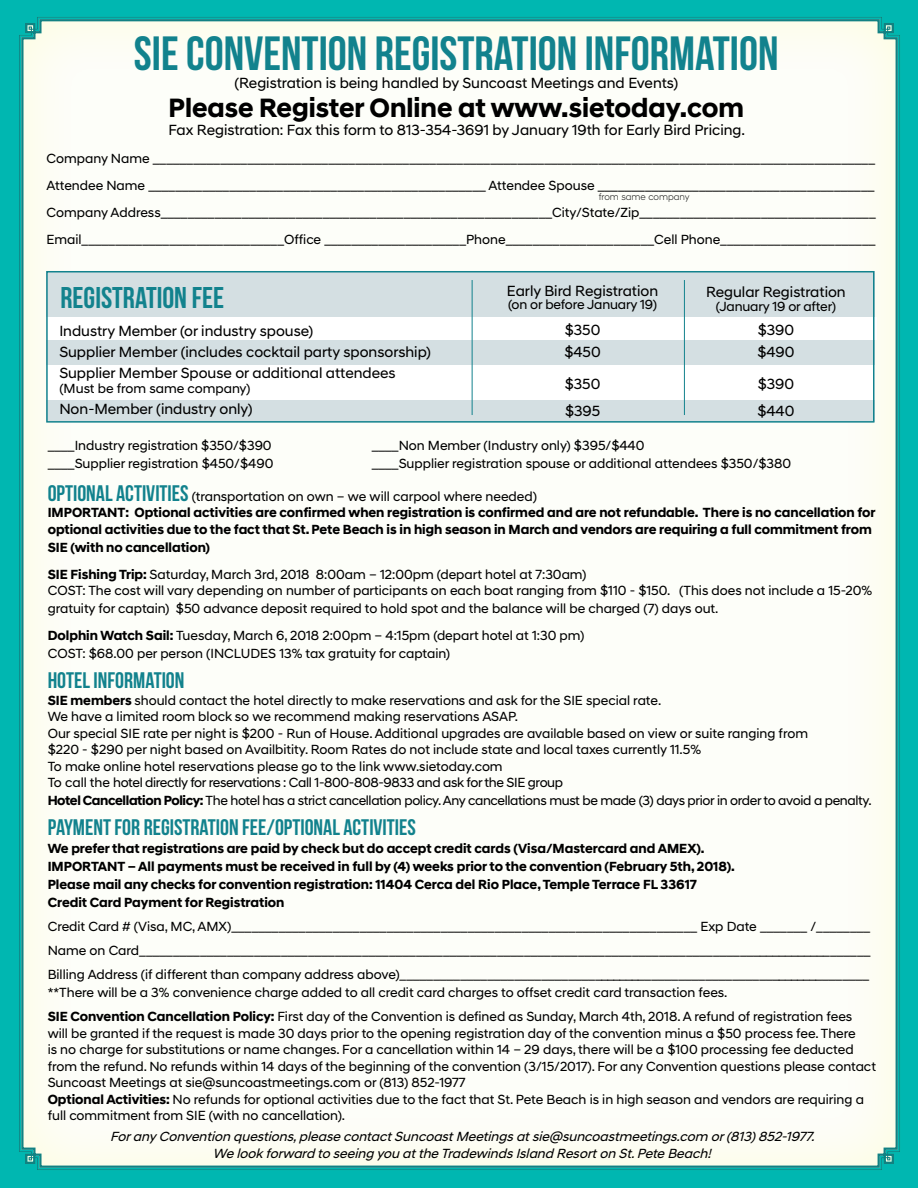
<style>
.page{position:relative;width:918px;height:1188px;background:#fff}
.page>*{position:absolute;margin:0;border:0;box-sizing:border-box;transform-origin:0 0}
.t1{font:700 48px "Bebas Neue";color:#12828d}
.t2{font:700 30px "Bebas Neue";color:#12828d}
.t3{font:700 27px "Hyundai Sans Head";color:#000}
.t4{font:700 22.5px "Bebas Neue";color:#12828d}
.t5{font:15px/21px "Hyundai Sans Head";color:#000}
.t6{font:13.5px/16.5px "Hyundai Sans Head";color:#000}
.t7{font:700 13.5px/18px "Hyundai Sans Head";color:#000}
.t8{font:italic 13.5px/16.5px "Hyundai Sans Head";color:#000;text-align:center}
.t9{font:13.5px "Hyundai Sans Head";letter-spacing:-.025em;color:#000}
.t10{font:300 9.6px "Hyundai Sans Head";color:#000}
.s1{font-family:"Bebas Neue";font-size:22.5px;color:#12828d}
.s2{font-weight:400}
.s3{font-weight:700}
</style>
<div class="page">
<div style="left:0;top:0;width:918px;height:1188px;background:#fff200;opacity:.13"></div>
<div style="left:46px;top:272px;width:828px;height:150px;background:#d4dfe2"></div>
<div style="left:46px;top:317px;width:831px;height:22px;background:#fff"></div>
<div style="left:46px;top:365px;width:828px;height:34px;background:#fff"></div>
<div style="left:46px;top:271px;width:829px;height:152px;border:2px solid #12828d"></div>
<hr style="left:684px;top:280px;width:1px;height:135px;background:#12828d">
<hr style="left:472px;top:280px;width:1px;height:135px;background:#12828d">
<h1 class="t1" style="left:134px;top:28px;width:646px">SIE CONVENTION REGISTRATION INFORMATION</h1>
<p class="t5" style="left:234px;top:73px;width:445px">(Registration is being handled by Suncoast Meetings and Events)</p>
<h3 class="t3" style="left:169px;top:92px;width:577px">Please Register Online at www.sietoday.com</h3>
<p class="t5" style="left:168px;top:119px;width:578px">Fax Registration: Fax this form to 813-354-3691 by January 19th for Early Bird Pricing.</p>
<p class="t6" style="left:47px;top:145px;width:831px;line-height:27px;text-align:justify">Company Name ___________________________________________________________________________________________________________ Attendee Name __________________________________________________ Attendee Spouse _________________________________________ Company Address__________________________________________________________City/State/Zip___________________________________ Email______________________________Office _____________________Phone______________________Cell Phone_______________________</p>
<p class="t10" style="left:599px;top:191px;width:92px">from same company</p>
<h2 class="t2" style="left:61px;top:281px;width:165px">REGISTRATION FEE</h2>
<p class="t5" style="left:59px;top:320px;width:373px">Industry Member (or industry spouse)<br>Supplier Member (includes cocktail party sponsorship)<br>Supplier Member Spouse or additional attendees</p>
<p class="t6" style="left:59px;top:380px;width:193px">(Must be from same company)</p>
<p class="t5" style="left:59px;top:398px;width:195px">Non-Member (industry only)</p>
<p class="t5" style="left:507px;top:280px;width:153px">Early Bird Registration</p>
<p class="t6" style="left:508px;top:296px;width:150px">(on or before January 19)</p>
<p class="t5" style="left:565px;top:318px;width:38px;line-height:22.5px">$350 $450</p>
<p class="t5" style="left:565px;top:370px;width:37px;line-height:27px">$350 $395</p>
<p class="t5" style="left:706px;top:281px;width:141px">Regular Registration</p>
<p class="t6" style="left:716px;top:298px;width:122px">(January 19 or after)</p>
<p class="t5" style="left:757px;top:318px;width:39px;line-height:22.5px">$390 $490</p>
<p class="t5" style="left:757px;top:370px;width:38px;line-height:27px">$390 $440</p>
<p class="t6" style="left:48px;top:437px;width:226px">____Industry registration $350/$390</p>
<p class="t6" style="left:372px;top:437px;width:274px">____Non Member (Industry only) $395/$440</p>
<p class="t6" style="left:48px;top:455px;width:227px">____Supplier registration $450/$490</p>
<p class="t6" style="left:372px;top:455px;width:421px">____Supplier registration spouse or additional attendees $350/$380</p>
<p class="t7" style="left:48px;top:488px;width:829px;line-height:16.5px"><span class="s1">OPTIONAL ACTIVITIES</span> <span class="s2">(transportation on own – we will carpool where needed)<br></span>IMPORTANT: Optional activities are confirmed when registration is confirmed and are not refundable. There is no cancellation for optional activities due to the fact that St. Pete Beach is in high season in March and vendors are requiring a full commitment from</p>
<p class="t6" style="left:48px;top:534px;width:540px;line-height:27px"><span class="s3">SIE (with no cancellation)<br>SIE Fishing Trip:</span> Saturday, March 3rd, 2018 8:00am – 12:00pm (depart hotel at 7:30am)</p>
<p class="t6" style="left:48px;top:582px;width:826px;line-height:18px">COST: The cost will vary depending on number of participants on each boat ranging from $110 - $150. (This does not include a 15-20% gratuity for captain) $50 advance deposit required to hold spot and the balance will be charged (7) days out.</p>
<p class="t6" style="left:48px;top:627px;width:538px;line-height:18px"><span class="s3">Dolphin Watch Sail:</span> Tuesday, March 6, 2018 2:00pm – 4:15pm (depart hotel at 1:30 pm)<br>COST: $68.00 per person (INCLUDES 13% tax gratuity for captain)</p>
<h3 class="t4" style="left:48px;top:668px;width:138px">HOTEL INFORMATION</h3>
<p class="t6" style="left:48px;top:692px;width:762px"><span class="s3">SIE members</span> should contact the hotel directly to make reservations and ask for the SIE special rate.<br>We have a limited room block so we recommend making reservations ASAP.<br>Our special SIE rate per night is $200 - Run of House. Additional upgrades are available based on view or suite ranging from $220 - $290 per night based on Availbitity. Room Rates do not include state and local taxes currently 11.5%<br>To make online hotel reservations please go to the link www.sietoday.com<br>To call the hotel directly for reservations : Call 1-800-808-9833 and ask for the SIE group</p>
<p class="t9" style="left:48px;top:793px;width:826px"><span class="s3">Hotel Cancellation Policy:</span> The hotel has a strict cancellation policy. Any cancellations must be made (3) days prior in order to avoid a penalty.</p>
<h3 class="t4" style="left:48px;top:815px;width:370px">PAYMENT FOR REGISTRATION FEE/OPTIONAL ACTIVITIES</h3>
<p class="t7" style="left:48px;top:840px;width:689px">We prefer that registrations are paid by check but do accept credit cards (Visa/Mastercard and AMEX).<br>IMPORTANT – All payments must be received in full by (4) weeks prior to the convention (February 5th, 2018).<br>Please mail any checks for convention registration: 11404 Cerca del Rio Place, Temple Terrace FL 33617<br>Credit Card Payment for Registration</p>
<p class="t6" style="left:48px;top:915px;width:824px;line-height:24px;text-align:justify">Credit Card # (Visa, MC, AMX)_____________________________________________________________________ Exp Date _______ /________ Name on Card_____________________________________________________________________________________________________________ Billing Address (if different than company address above)_______________________________________________________________________</p>
<p class="t6" style="left:48px;top:981px;width:806px;line-height:24px">**There will be a 3% convenience charge added to all credit card charges to offset credit card transaction fees.<br><span class="s3">SIE Convention Cancellation Policy:</span> First day of the Convention is defined as Sunday, March 4th, 2018. A refund of registration fees</p>
<p class="t6" style="left:48px;top:1025px;width:830px">will be granted if the request is made 30 days prior to the opening registration day of the convention minus a $50 process fee. There<br>is no charge for substitutions or name changes. For a cancellation within 14 – 29 days, there will be a $100 processing fee deducted from the refund. No refunds within 14 days of the beginning of the convention (3/15/2017). For any Convention questions please contact Suncoast Meetings at sie@suncoastmeetings.com or (813) 852-1977<br><span class="s3">Optional Activities:</span> No refunds for optional activities due to the fact that St. Pete Beach is in high season and vendors are requiring a full commitment from SIE (with no cancellation).</p>
<p class="t8" style="left:110px;top:1128px;width:710px">ForanyConvention questions,please contactSuncoastMeetingsatsie@suncoastmeetings.com or(813)852-1977.<br>We lookforward to seeing you atthe TradewindsIsland Resorton St.Pete Beach!</p>
</div>
